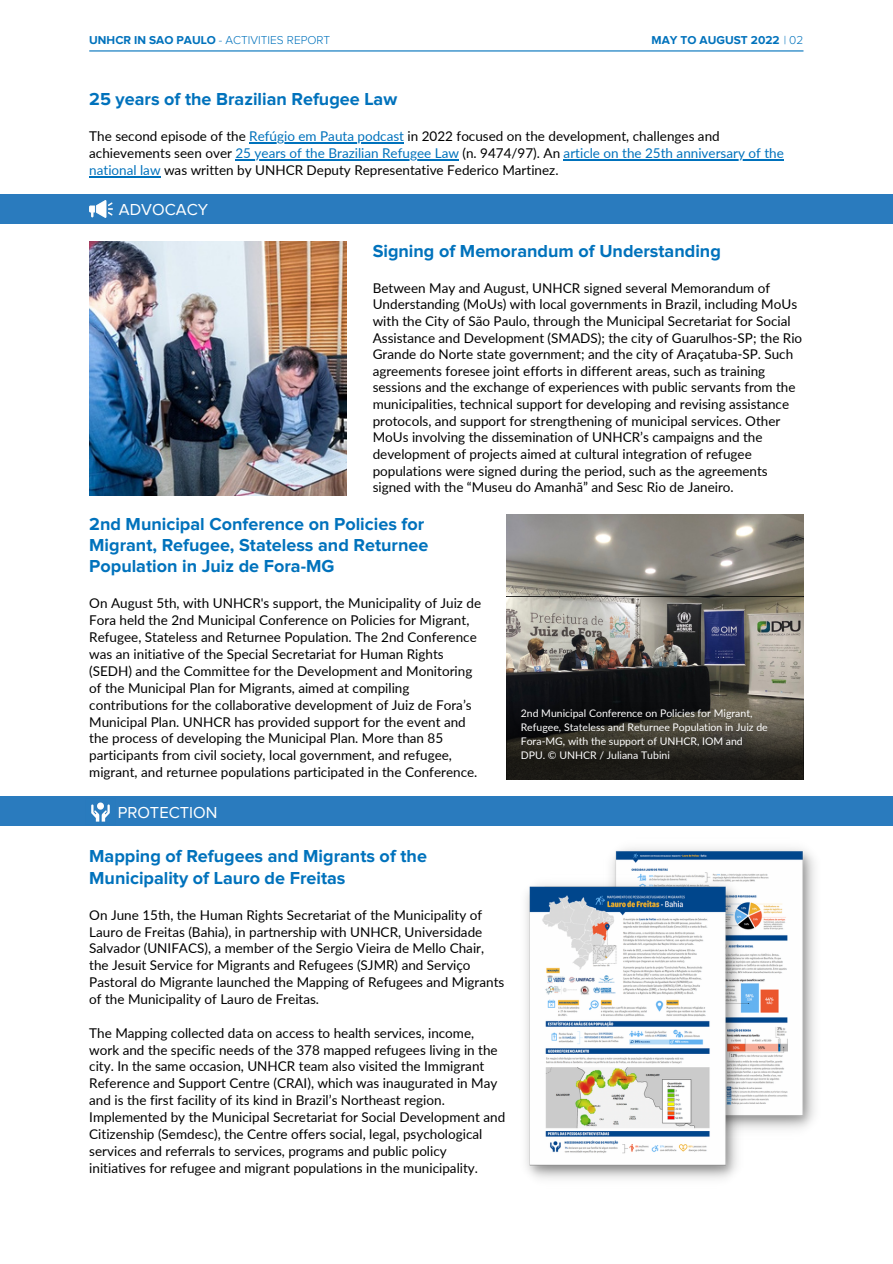
<style>
.page{position:relative;width:893px;height:1264px;background:#fff}
.page>*{position:absolute;margin:0;border:0;box-sizing:border-box;transform-origin:0 0}
.t1{font:700 18px/21.3px "Proxima Nova";color:#0072bc}
.t2{font:16.5px "Proxima Nova";color:#fff}
.t3{font:13.5px/16.8px "Lato";color:#000}
.t4{font:300 11.85px "Proxima Nova";color:#0072bc}
.t5{font:700 11.85px "Proxima Nova";color:#0072bc}
.t6{font:10.5px/14px "Lato";color:#fff}
.s1{font-weight:700}
.s2{font-weight:300}
.s3{color:#0072bc}
</style>
<div class="page">
<hr style="left:89px;top:50px;width:714px;height:1px;background:#0072bc">
<div style="left:0;top:796px;width:892px;height:30px;background:#2a7bbe"></div>
<img style="left:91px;top:802px;width:19px;height:20px">
<div style="left:0;top:194px;width:892px;height:29px;background:#2a7bbe"></div>
<img style="left:89px;top:241px;width:258px;height:254px">
<img style="left:506px;top:514px;width:297px;height:82px">
<svg style="left:506px;top:596px;width:297px;height:183px;background:#53514d"></svg>
<img style="left:89px;top:201px;width:24px;height:17px">
<img style="left:611px;top:848px;width:204px;height:282px">
<hr style="left:249px;top:142px;width:155px;height:1px;background:#0072bc">
<hr style="left:235px;top:159px;width:224px;height:1px;background:#0072bc">
<hr style="left:563px;top:159px;width:220px;height:1px;background:#0072bc">
<hr style="left:89px;top:176px;width:72px;height:1px;background:#0072bc">
<img style="left:526px;top:874px;width:218px;height:305px">
<p class="t4" style="left:89px;top:34px;width:242px"><span class="s1">UNHCR IN SAO PAULO</span> - ACTIVITIES REPORT</p>
<p class="t5" style="left:651px;top:34px;width:153px">MAY TO AUGUST 2022 <span class="s2">| 02</span></p>
<h1 class="t1" style="left:89px;top:89px;width:309px">25 years of the Brazilian Refugee Law</h1>
<p class="t3" style="left:89px;top:128px;width:696px">The second episode of the <span class="s3">Refúgio em Pauta podcast</span> in 2022 focused on the development, challenges and achievements seen over <span class="s3">25 years of the Brazilian Refugee Law</span> (n. 9474/97). An <span class="s3">article on the 25th anniversary of the national law</span> was written by UNHCR Deputy Representative Federico Martinez.</p>
<p class="t2" style="left:119px;top:202px;width:91px">ADVOCACY</p>
<h1 class="t1" style="left:372px;top:241px;width:349px">Signing of Memorandum of Understanding</h1>
<p class="t3" style="left:372px;top:279px;width:431px">Between May and August, UNHCR signed several Memorandum of Understanding (MoUs) with local governments in Brazil, including MoUs with the City of São Paulo, through the Municipal Secretariat for Social Assistance and Development (SMADS); the city of Guarulhos-SP; the Rio Grande do Norte state government; and the city of Araçatuba-SP. Such agreements foresee joint efforts in different areas, such as training sessions and the exchange of experiences with public servants from the municipalities, technical support for developing and revising assistance protocols, and support for strengthening of municipal services. Other MoUs involving the dissemination of UNHCR’s campaigns and the development of projects aimed at cultural integration of refugee populations were signed during the period, such as the agreements signed with the “Museu do Amanhã” and Sesc Rio de Janeiro.</p>
<h1 class="t1" style="left:89px;top:514px;width:340px">2nd Municipal Conference on Policies for<br>Migrant, Refugee, Stateless and Returnee<br>Population in Juiz de Fora-MG</h1>
<p class="t3" style="left:89px;top:595px;width:393px">On August 5th, with UNHCR's support, the Municipality of Juiz de Fora held the 2nd Municipal Conference on Policies for Migrant, Refugee, Stateless and Returnee Population. The 2nd Conference was an initiative of the Special Secretariat for Human Rights (SEDH) and the Committee for the Development and Monitoring of the Municipal Plan for Migrants, aimed at compiling contributions for the collaborative development of Juiz de Fora’s Municipal Plan. UNHCR has provided support for the event and the process of developing the Municipal Plan. More than 85 participants from civil society, local government, and refugee, migrant, and returnee populations participated in the Conference.</p>
<p class="t2" style="left:118px;top:804px;width:101px">PROTECTION</p>
<h1 class="t1" style="left:89px;top:846px;width:339px">Mapping of Refugees and Migrants of the<br>Municipality of Lauro de Freitas</h1>
<p class="t3" style="left:89px;top:906px;width:416px">On June 15th, the Human Rights Secretariat of the Municipality of Lauro de Freitas (Bahia), in partnership with UNHCR, Universidade Salvador (UNIFACS), a member of the Sergio Vieira de Mello Chair, the Jesuit Service for Migrants and Refugees (SJMR) and Serviço Pastoral do Migrante launched the Mapping of Refugees and Migrants of the Municipality of Lauro de Freitas.</p>
<p class="t3" style="left:89px;top:1024px;width:417px">The Mapping collected data on access to health services, income, work and the specific needs of the 378 mapped refugees living in the city. In the same occasion, UNHCR team also visited the Immigrant Reference and Support Centre (CRAI), which was inaugurated in May and is the first facility of its kind in Brazil’s Northeast region.<br>Implemented by the Municipal Secretariat for Social Development and Citizenship (Semdesc), the Centre offers social, legal, psychological services and referrals to services, programs and public policy initiatives for refugee and migrant populations in the municipality.</p>
<p class="t6" style="left:520px;top:706px;width:248px">2nd Municipal Conference on Policies for Migrant, Refugee, Stateless and Returnee Population in Juiz de Fora-MG, with the support of UNHCR, IOM and DPU. © UNHCR / Juliana Tubini</p>
</div>
